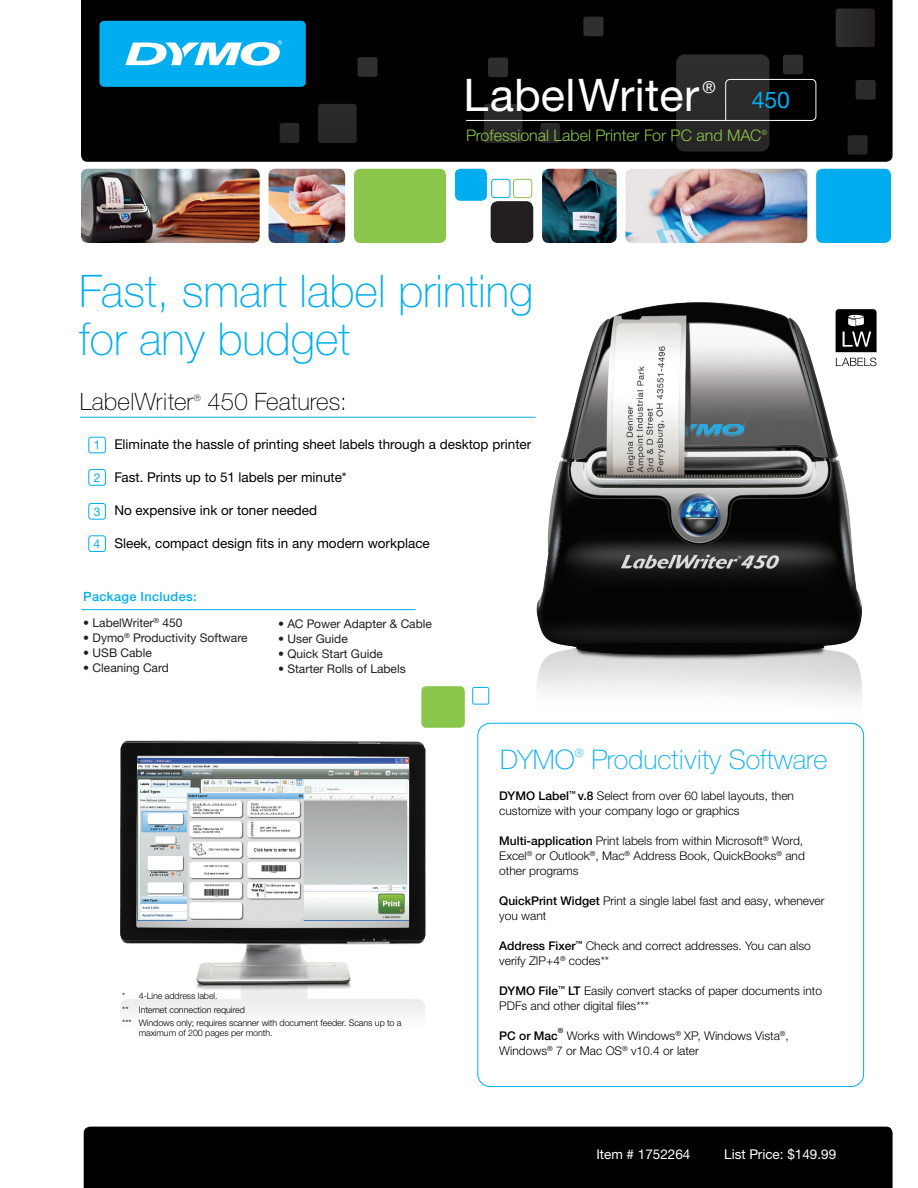
<style>
.page{position:relative;width:918px;height:1188px;background:#fff}
.page>*{position:absolute;margin:0;border:0;box-sizing:border-box;transform-origin:0 0}
.t1{font:100 45px/48px "Helvetica Neue LTW1 G";color:#00aeef}
.t2{font:45px "Helvetica Neue LTW1 G";letter-spacing:.01em;color:#fff}
.t3{font:100 27px "Helvetica Neue LTW1 G";color:#00aeef}
.t4{font:100 24px "Helvetica Neue LTW1 G";color:#010101}
.t5{font:22.95px "Helvetica Neue LTW1 G";color:#00aeef}
.t6{font:16.5px "Helvetica Neue LTW1 G";color:#fff}
.t7{font:300 16.05px "Helvetica Neue LTW1 G";color:#8ac64b}
.t8{font:13.5px "Helvetica Neue LTW1 G";color:#010101}
.t9{font:13.5px "Helvetica Neue LTW1 G";color:#fff}
.t10{font:500 12.75px "Helvetica Neue LTW1 G";letter-spacing:.025em;color:#00aeef}
.t11{font:300 12px/15px "Helvetica Neue LTW1 G";color:#010101}
.t12{font:12px "Helvetica Neue LTW1 G";color:#231f20}
.t13{font:500 12px "Helvetica Neue LTW1 G";color:#010101}
.t14{font:12px "Helvetica Neue LTW1 G";color:#00aeef}
.t15{font:100 11.4px "Helvetica Neue LTW1 G";color:#00aeef}
.t16{font:300 9px/13.5px "Helvetica Neue LTW1 G";letter-spacing:-.01em;color:#000}
.t17{font:100 8.7px "Helvetica Neue LTW1 G";color:#010101}
.t18{font:500 7.05px "Helvetica Neue LTW1 G";color:#010101}
.s1{font-weight:500}
</style>
<div class="page">
<div style="left:81px;top:0;width:812px;height:162px;background:#010101"></div>
<div style="left:84px;top:1127px;width:809px;height:61px;background:#010101"></div>
<div style="left:99px;top:21px;width:207px;height:66px;background:#00aeef;border-radius:5px"></div>
<svg style="left:125px;top:40px;width:157px;height:26px"></svg>
<svg style="left:583px;top:17px;width:20px;height:19px"></svg>
<svg style="left:856px;top:80px;width:20px;height:20px"></svg>
<div style="left:318px;top:104px;width:39px;height:39px;background:#2a2829"></div>
<svg style="left:280px;top:123px;width:19px;height:20px"></svg>
<svg style="left:848px;top:135px;width:20px;height:20px"></svg>
<svg style="left:836px;top:8px;width:39px;height:39px;background:#282627"></svg>
<svg style="left:357px;top:57px;width:21px;height:20px"></svg>
<img style="left:81px;top:169px;width:179px;height:74px">
<img style="left:625px;top:169px;width:182px;height:74px">
<img style="left:269px;top:169px;width:76px;height:74px">
<div style="left:354px;top:169px;width:92px;height:74px;background:#8ac64b;border-radius:6px"></div>
<img style="left:542px;top:169px;width:75px;height:74px">
<div style="left:816px;top:169px;width:75px;height:74px;background:#00aeef;border-radius:6px"></div>
<div style="left:455px;top:169px;width:32px;height:32px;background:#00aeef;border-radius:6px"></div>
<div style="left:491px;top:201px;width:42px;height:42px;background:#231f20;border-radius:7px"></div>
<div style="left:491px;top:179px;width:19px;height:19px;border:1px solid #00aeef;border-radius:3px"></div>
<div style="left:513px;top:179px;width:19px;height:19px;border:1px solid #8ac64b;border-radius:3px"></div>
<div style="left:422px;top:687px;width:42px;height:40px;background:#8ac64b;border-radius:4px"></div>
<div style="left:421px;top:686px;width:44px;height:42px;border:1px solid #8ac64b;border-radius:4px"></div>
<div style="left:472px;top:687px;width:17px;height:18px;border:1px solid #00aeef;border-radius:2px"></div>
<img style="left:120px;top:727px;width:307px;height:287px">
<img style="left:138px;top:758px;width:270px;height:162px">
<img style="left:520px;top:302px;width:356px;height:459px">
<div style="left:88px;top:437px;width:18px;height:16px;border:1px solid #00aeef;border-radius:2px"></div>
<div style="left:88px;top:469px;width:18px;height:17px;border:1px solid #00aeef;border-radius:2px"></div>
<div style="left:88px;top:503px;width:18px;height:17px;border:1px solid #00aeef;border-radius:2px"></div>
<div style="left:88px;top:535px;width:18px;height:17px;border:1px solid #00aeef;border-radius:2px"></div>
<hr style="left:80px;top:417px;width:456px;height:1px;background:#00aeef">
<svg style="left:465px;top:54px;width:352px;height:98px;background:#121111"></svg>
<hr style="left:82px;top:609px;width:334px;height:1px;background:#00aeef">
<svg style="left:836px;top:309px;width:41px;height:43px;background:#2e2e2e"></svg>
<svg style="left:836px;top:358px;width:41px;height:8px"></svg>
<h1 class="t2" style="left:463px;top:68px;width:237px">LabelWriter</h1>
<h3 class="t6" style="left:702px;top:77px;width:15px">®</h3>
<h3 class="t5" style="left:752px;top:85px;width:40px">450</h3>
<h3 class="t7" style="left:466px;top:125px;width:303px">Professional Label Printer For PC and MAC<sup>®</sup></h3>
<h1 class="t1" style="left:79px;top:267px;width:456px">Fast, smart label printing for any budget</h1>
<h3 class="t4" style="left:80px;top:387px;width:115px">LabelWriter</h3>
<p class="t17" style="left:194px;top:392px;width:8px">®</p>
<h3 class="t4" style="left:208px;top:387px;width:141px">450 Features:</h3>
<p class="t14" style="left:94px;top:438px;width:8px">1</p>
<p class="t14" style="left:94px;top:470px;width:8px">2</p>
<p class="t14" style="left:94px;top:504px;width:8px">3</p>
<p class="t14" style="left:94px;top:536px;width:8px">4</p>
<p class="t8" style="left:114px;top:436px;width:418px">Eliminate the hassle of printing sheet labels through a desktop printer</p>
<p class="t8" style="left:114px;top:469px;width:234px">Fast. Prints up to 51 labels per minute*</p>
<p class="t8" style="left:114px;top:502px;width:204px">No expensive ink or toner needed</p>
<p class="t8" style="left:114px;top:535px;width:317px">Sleek, compact design fits in any modern workplace</p>
<p class="t10" style="left:83px;top:589px;width:115px">Package Includes:</p>
<p class="t12" style="left:83px;top:615px;width:101px">• LabelWriter<sup>®</sup> 450</p>
<p class="t12" style="left:83px;top:630px;width:166px">• Dymo<sup>®</sup> Productivity Software</p>
<p class="t12" style="left:83px;top:645px;width:70px">• USB Cable</p>
<p class="t12" style="left:83px;top:660px;width:87px">• Cleaning Card</p>
<p class="t12" style="left:278px;top:617px;width:155px">• AC Power Adapter &amp; Cable</p>
<p class="t12" style="left:278px;top:632px;width:71px">• User Guide</p>
<p class="t12" style="left:278px;top:647px;width:106px">• Quick Start Guide</p>
<p class="t12" style="left:278px;top:662px;width:129px">• Starter Rolls of Labels</p>
<p class="t16" style="left:122px;top:989px;width:281px">* 4-Line address label.<br>** Internet connection required<br>*** Windows only; requires scanner with document feeder. Scans up to a</p>
<p class="t16" style="left:139px;top:1026px;width:135px">maximum of 200 pages per month.</p>
<h2 class="t3" style="left:500px;top:744px;width:76px">DYMO</h2>
<p class="t15" style="left:575px;top:746px;width:11px">®</p>
<h2 class="t3" style="left:591px;top:744px;width:238px">Productivity Software</h2>
<p class="t11" style="left:499px;top:788px;width:296px"><span class="s1">DYMO Label</span><sup>™</sup> <span class="s1">v.8</span> Select from over 60 label layouts, then customize with your company logo or graphics</p>
<p class="t11" style="left:499px;top:833px;width:307px"><span class="s1">Multi-application</span> Print labels from within Microsoft<sup>®</sup> Word,<br>Excel<sup>®</sup> or Outlook<sup>®</sup>, Mac<sup>®</sup> Address Book, QuickBooks<sup>®</sup> and other programs</p>
<p class="t11" style="left:499px;top:893px;width:327px"><span class="s1">QuickPrint Widget</span> Print a single label fast and easy, whenever you want</p>
<p class="t11" style="left:499px;top:938px;width:313px"><span class="s1">Address Fixer</span><sup>™</sup> Check and correct addresses. You can also verify ZIP+4<sup>®</sup> codes**</p>
<p class="t11" style="left:499px;top:983px;width:324px"><span class="s1">DYMO File</span><sup>™</sup> <span class="s1">LT</span> Easily convert stacks of paper documents into<br>PDFs and other digital files***</p>
<p class="t13" style="left:499px;top:1029px;width:60px">PC or Mac</p>
<p class="t18" style="left:558px;top:1026px;width:7px">®</p>
<p class="t11" style="left:499px;top:1028px;width:291px;text-indent:68px">Works with Windows<sup>®</sup> XP, Windows Vista<sup>®</sup>,<br>Windows<sup>®</sup> 7 or Mac OS<sup>®</sup> v10.4 or later</p>
<p class="t9" style="left:596px;top:1146px;width:95px">Item # 1752264</p>
<p class="t9" style="left:724px;top:1146px;width:114px">List Price: $149.99</p>
</div>
